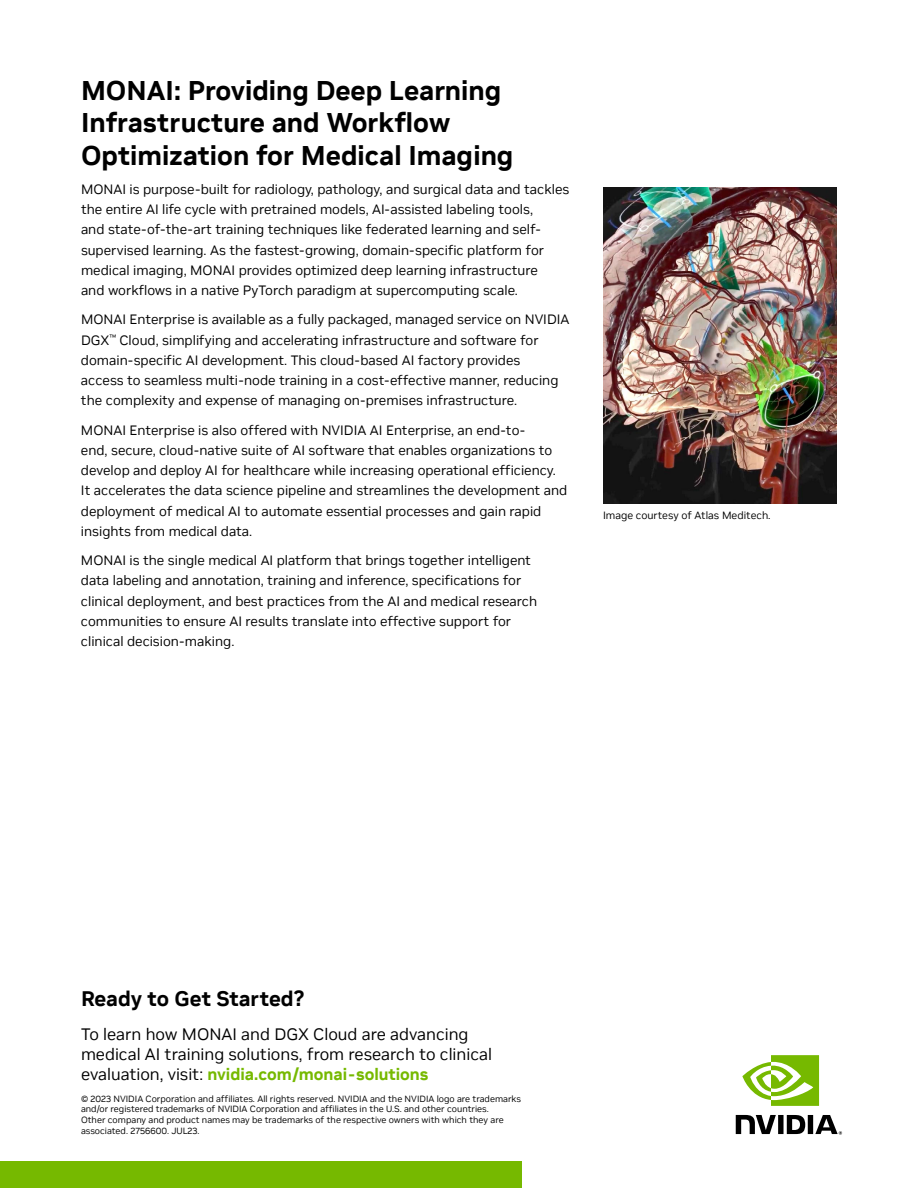
<style>
.page{position:relative;width:918px;height:1188px;background:#fff}
.page>*{position:absolute;margin:0;border:0;box-sizing:border-box;transform-origin:0 0}
.t1{font:700 27px/32.4px "NVIDIA Sans";color:#000}
.t2{font:700 21px "NVIDIA Sans";color:#000}
.t3{font:16.5px/19.8px "NVIDIA Sans";color:#000}
.t4{font:13.5px/20.2px "NVIDIA Sans";color:#000}
.t5{font:10.5px "NVIDIA Sans";color:#000}
.t6{font:9px/10.8px "NVIDIA Sans";color:#000}
.s1{font-weight:700;color:#76b900}
</style>
<div class="page">
<svg style="left:736px;top:1115px;width:106px;height:20px"></svg>
<svg style="left:742px;top:1055px;width:77px;height:51px"></svg>
<div style="left:0;top:1161px;width:522px;height:27px;background:#76b900"></div>
<img style="left:603px;top:188px;width:234px;height:315px">
<h1 class="t1" style="left:81px;top:74px;width:434px">MONAI: Providing Deep Learning<br>Infrastructure and Workflow<br>Optimization for Medical Imaging</h1>
<p class="t4" style="left:81px;top:179px;width:490px">MONAI is purpose-built for radiology, pathology, and surgical data and tackles the entire AI life cycle with pretrained models, AI-assisted labeling tools,<br>and state-of-the-art training techniques like federated learning and self&shy;supervised learning. As the fastest-growing, domain-specific platform for medical imaging, MONAI provides optimized deep learning infrastructure<br>and workflows in a native PyTorch paradigm at supercomputing scale.</p>
<p class="t4" style="left:81px;top:310px;width:490px">MONAI Enterprise is available as a fully packaged, managed service on NVIDIA DGX<sup>™</sup> Cloud, simplifying and accelerating infrastructure and software for domain-specific AI development. This cloud-based AI factory provides<br>access to seamless multi-node training in a cost-effective manner, reducing the complexity and expense of managing on-premises infrastructure.</p>
<p class="t4" style="left:81px;top:420px;width:488px">MONAI Enterprise is also offered with NVIDIA AI Enterprise, an end-to-<br>end, secure, cloud-native suite of AI software that enables organizations to develop and deploy AI for healthcare while increasing operational efficiency.<br>It accelerates the data science pipeline and streamlines the development and deployment of medical AI to automate essential processes and gain rapid insights from medical data.</p>
<p class="t4" style="left:81px;top:550px;width:458px">MONAI is the single medical AI platform that brings together intelligent data labeling and annotation, training and inference, specifications for clinical deployment, and best practices from the AI and medical research communities to ensure AI results translate into effective support for clinical decision-making.</p>
<p class="t5" style="left:603px;top:509px;width:169px">Image courtesy of Atlas Meditech.</p>
<h2 class="t2" style="left:81px;top:986px;width:225px">Ready to Get Started?</h2>
<p class="t3" style="left:81px;top:1025px;width:413px">To learn how MONAI and DGX Cloud are advancing medical AI training solutions, from research to clinical evaluation, visit: <span class="s1">nvidia.com/monai-solutions</span></p>
<p class="t6" style="left:81px;top:1093px;width:441px">© 2023 NVIDIA Corporation and affiliates. All rights reserved. NVIDIA and the NVIDIA logo are trademarks and/or registered trademarks of NVIDIA Corporation and affiliates in the U.S. and other countries.<br>Other company and product names may be trademarks of the respective owners with which they are associated. 2756600. JUL23.</p>
</div>
